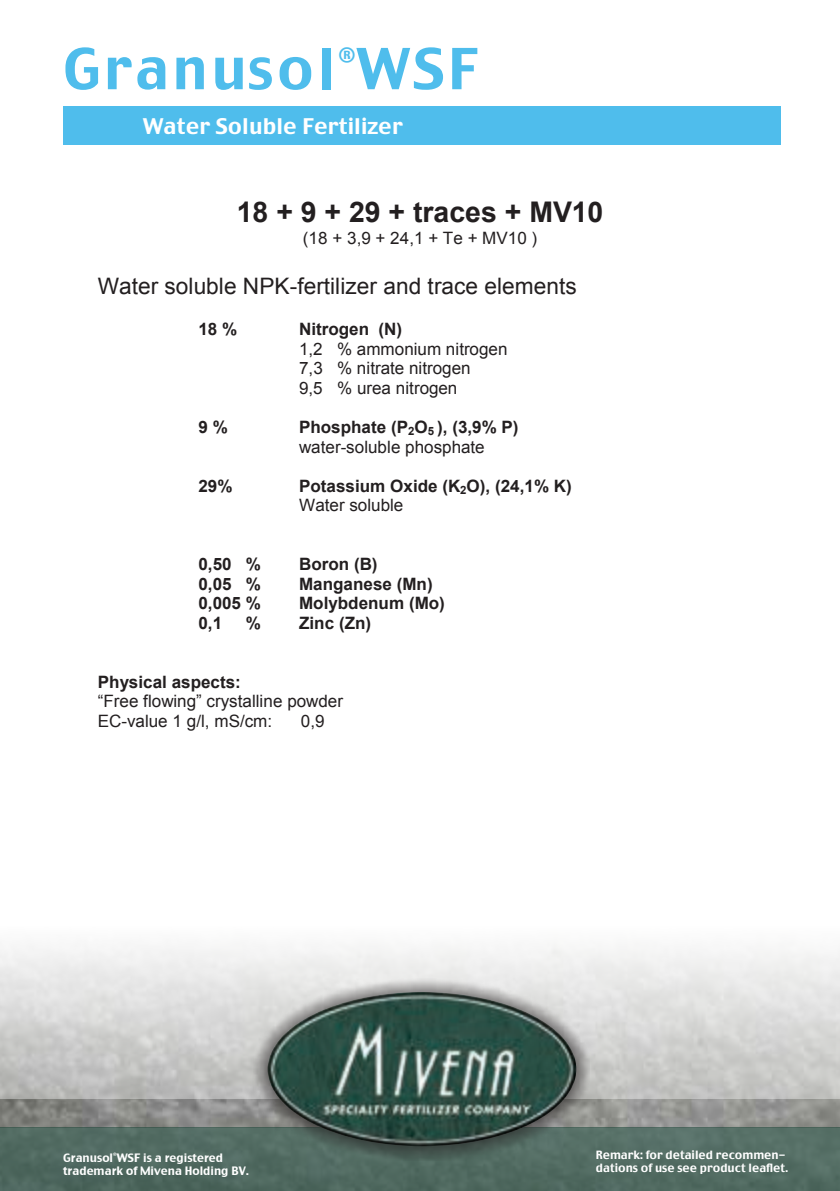
<style>
.page{position:relative;width:840px;height:1191px;background:#fff}
.page>*{position:absolute;margin:0;border:0;box-sizing:border-box;transform-origin:0 0}
.t1{font:56px "Charcoal";letter-spacing:.06em;color:#4fbdec}
.t2{font:52.4px "Charcoal";letter-spacing:.06em;color:#4fbdec}
.t3{font:700 28.4px "Arial";color:#231f20}
.t4{font:23.8px "Charcoal";color:#4fbdec}
.t5{font:23px "Charcoal";letter-spacing:.005em;color:#fff}
.t6{font:22.6px "Arial";color:#231f20}
.t7{font:22.2px "Charcoal";color:#4fbdec}
.t8{font:21.4px "Charcoal";letter-spacing:.005em;color:#fff}
.t9{font:17px/19.6px "Arial";color:#231f20}
.t10{font:700 17px/19.6px "Arial";color:#231f20}
.t11{font:17px "Arial";color:#231f20}
.t12{font:11.4px/13.6px "Charcoal";color:#fff}
.t13{font:11.4px/13.6px "Charcoal CY";color:#fff}
.s1{font-weight:700}
.s2{font-weight:400}
</style>
<div class="page">
<img style="left:0;top:1099px;width:839px;height:28px">
<div style="left:0;top:1127px;width:839px;height:64px;background:#516b61"></div>
<div style="left:63px;top:107px;width:717px;height:38px;background:#4fbdec"></div>
<svg style="left:253px;top:978px;width:337px;height:182px"></svg>
<img style="left:267px;top:992px;width:309px;height:154px">
<h1 class="t1" style="left:63px;top:32px;width:416px">Granusol WSF</h1>
<h3 class="t4" style="left:338px;top:39px;width:19px">®</h3>
<h2 class="t2" style="left:77px;top:42px;width:389px">Granusol WSF</h2>
<h3 class="t7" style="left:334px;top:49px;width:18px">®</h3>
<h3 class="t5" style="left:134px;top:107px;width:279px">Water Soluble Fertilizer</h3>
<p class="t8" style="left:143px;top:112px;width:261px">Water Soluble Fertilizer</p>
<h3 class="t3" style="left:237px;top:193px;width:368px">18 + 9 + 29 + traces + MV10</h3>
<p class="t9" style="left:303px;top:228px;width:236px">(18 + 3,9 + 24,1 + Te + MV10 )</p>
<h3 class="t6" style="left:98px;top:272px;width:480px">Water soluble NPK-fertilizer and trace elements</h3>
<p class="t10" style="left:198px;top:320px;width:40px">18 %</p>
<p class="t10" style="left:299px;top:320px;width:105px">Nitrogen (N)</p>
<p class="t9" style="left:299px;top:339px;width:210px">1,2 % ammonium nitrogen<br>7,3 % nitrate nitrogen<br>9,5 % urea nitrogen</p>
<p class="t10" style="left:198px;top:418px;width:31px">9 %</p>
<p class="t9" style="left:299px;top:417px;width:221px"><span class="s1">Phosphate (P</span><sub>2</sub><span class="s1">O</span><sub>5</sub> <span class="s1">), (3,9% P) </span>water-soluble phosphate</p>
<p class="t10" style="left:198px;top:476px;width:36px">29%</p>
<p class="t10" style="left:299px;top:476px;width:274px">Potassium Oxide (K<sub>2</sub>O), (24,1% K)<br><span class="s2">Water soluble</span></p>
<p class="t10" style="left:198px;top:555px;width:64px">0,50 %</p>
<p class="t10" style="left:299px;top:555px;width:80px">Boron (B)</p>
<p class="t10" style="left:198px;top:574px;width:64px">0,05 %</p>
<p class="t10" style="left:299px;top:574px;width:135px">Manganese (Mn)</p>
<p class="t10" style="left:198px;top:594px;width:64px">0,005 %</p>
<p class="t10" style="left:299px;top:594px;width:147px">Molybdenum (Mo)</p>
<p class="t10" style="left:198px;top:614px;width:25px">0,1</p>
<p class="t10" style="left:246px;top:614px;width:17px">%</p>
<p class="t10" style="left:299px;top:614px;width:73px">Zinc (Zn)</p>
<p class="t10" style="left:98px;top:672px;width:144px">Physical aspects:</p>
<p class="t11" style="left:98px;top:690px;width:247px">“Free flowing” crystalline powder</p>
<p class="t9" style="left:98px;top:711px;width:176px">EC-value 1 g/l, mS/cm:</p>
<p class="t9" style="left:301px;top:711px;width:25px">0,9</p>
<p class="t13" style="left:63px;top:1150px;width:187px">Granusol<sup>®</sup>WSF is a registered trademark of Mivena Holding BV.</p>
<p class="t12" style="left:595px;top:1148px;width:194px">Remark: for detailed recommen&shy;dations of use see product leaflet.</p>
</div>
